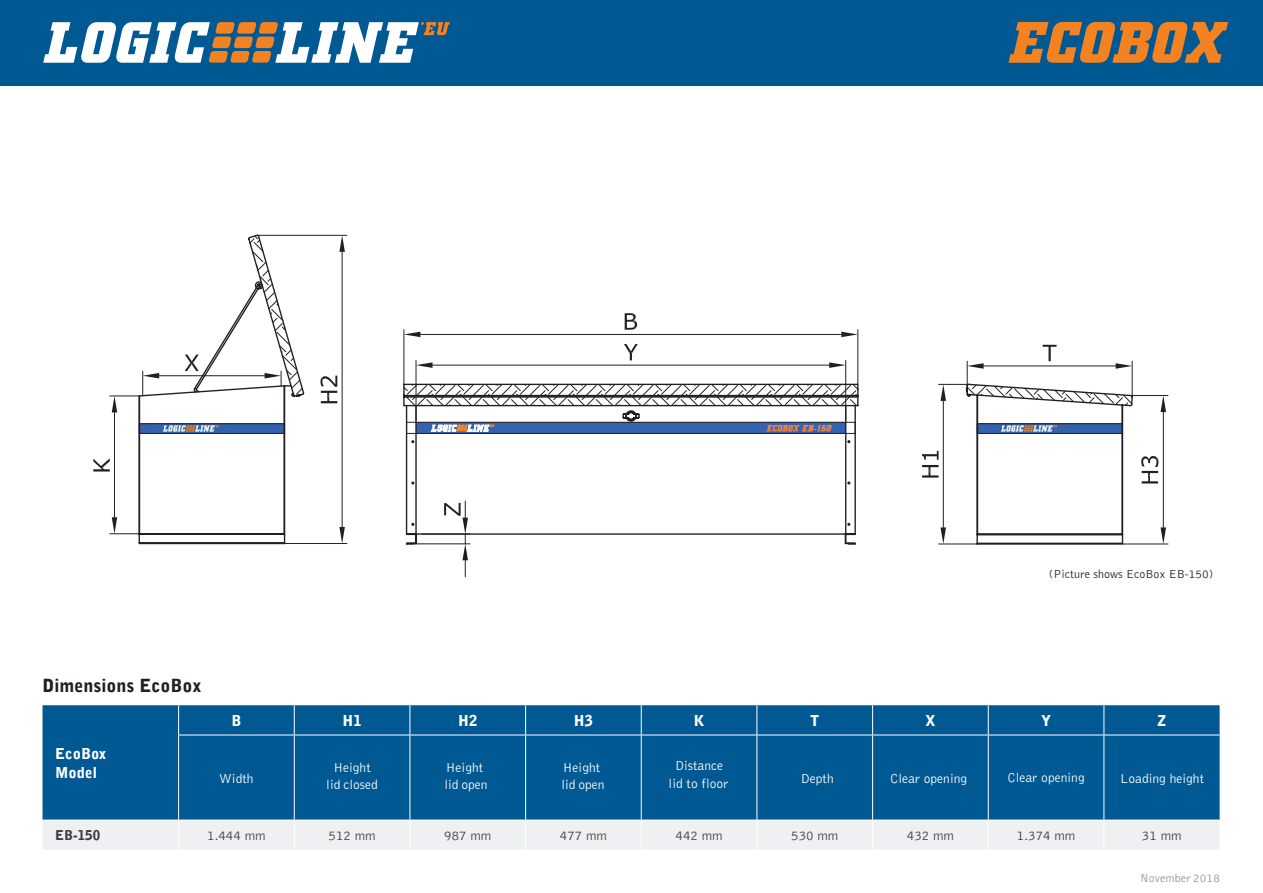
<style>
.page{position:relative;width:1263px;height:893px;background:#fff}
.page>*{position:absolute;margin:0;border:0;box-sizing:border-box;transform-origin:0 0}
.t1{font:italic 700 58.8px "Square Slabserif 711 BT";color:#f58220}
.t2{font:900 18px "Bell Gothic";color:#231f20}
.t3{font:900 15px/19.5px "Bell Gothic";color:#fff}
.t4{font:300 13.5px/16.5px "Bell Gothic Std";color:#fff;text-align:center}
.t5{font:300 13.5px "Bell Gothic Std";color:#3e3e3f}
.t6{font:900 13.5px "Bell Gothic";color:#3e3e3f}
.t7{font:300 12px "Bell Gothic Std";color:#231f20}
.t8{font:300 12px "Bell Gothic Std";color:#939598}
</style>
<div class="page">
<div style="left:0;top:0;width:1263px;height:85px;background:#005992"></div>
<svg style="left:43px;top:22px;width:407px;height:41px"></svg>
<svg style="left:937px;top:434px;width:197px;height:111px"></svg>
<svg style="left:138px;top:234px;width:721px;height:311px"></svg>
<hr style="left:159px;top:375px;width:106px;height:1px;background:#231f20">
<svg style="left:142px;top:371px;width:17px;height:25px"></svg>
<hr style="left:342px;top:252px;width:1px;height:275px;background:#231f20">
<hr style="left:285px;top:543px;width:62px;height:1px;background:#231f20">
<hr style="left:257px;top:235px;width:90px;height:1px;background:#231f20">
<svg style="left:339px;top:235px;width:6px;height:17px"></svg>
<svg style="left:339px;top:527px;width:6px;height:16px"></svg>
<svg style="left:320px;top:376px;width:17px;height:27px"></svg>
<hr style="left:114px;top:412px;width:1px;height:105px;background:#231f20">
<hr style="left:110px;top:396px;width:30px;height:1px;background:#231f20">
<hr style="left:110px;top:533px;width:30px;height:1px;background:#231f20">
<svg style="left:112px;top:517px;width:5px;height:17px"></svg>
<svg style="left:112px;top:396px;width:5px;height:16px"></svg>
<svg style="left:93px;top:458px;width:17px;height:13px"></svg>
<hr style="left:420px;top:334px;width:421px;height:1px;background:#231f20">
<hr style="left:857px;top:330px;width:1px;height:54px;background:#231f20">
<hr style="left:403px;top:330px;width:1px;height:54px;background:#231f20">
<svg style="left:404px;top:332px;width:16px;height:5px"></svg>
<svg style="left:841px;top:332px;width:17px;height:5px"></svg>
<svg style="left:625px;top:313px;width:12px;height:17px"></svg>
<hr style="left:421px;top:534px;width:49px;height:1px;background:#231f20">
<hr style="left:413px;top:543px;width:57px;height:1px;background:#231f20">
<svg style="left:444px;top:501px;width:24px;height:76px"></svg>
<hr style="left:943px;top:401px;width:1px;height:126px;background:#231f20">
<hr style="left:938px;top:544px;width:39px;height:1px;background:#231f20">
<svg style="left:940px;top:527px;width:6px;height:17px"></svg>
<svg style="left:922px;top:451px;width:16px;height:27px"></svg>
<hr style="left:1163px;top:412px;width:1px;height:115px;background:#231f20">
<hr style="left:1122px;top:544px;width:46px;height:1px;background:#231f20">
<hr style="left:1131px;top:395px;width:37px;height:1px;background:#231f20">
<svg style="left:1160px;top:396px;width:6px;height:16px"></svg>
<svg style="left:1160px;top:527px;width:6px;height:17px"></svg>
<svg style="left:1141px;top:456px;width:17px;height:27px"></svg>
<svg style="left:403px;top:344px;width:730px;height:90px"></svg>
<svg style="left:185px;top:235px;width:118px;height:162px"></svg>
<div style="left:43px;top:705px;width:1176px;height:115px;background:#005992"></div>
<div style="left:43px;top:821px;width:1176px;height:29px;background:#eff0f1"></div>
<hr style="left:178px;top:705px;width:1px;height:30px;background:#fff">
<hr style="left:294px;top:705px;width:1px;height:30px;background:#fff">
<hr style="left:410px;top:705px;width:1px;height:30px;background:#fff">
<hr style="left:525px;top:705px;width:1px;height:30px;background:#fff">
<hr style="left:641px;top:705px;width:1px;height:30px;background:#fff">
<hr style="left:756px;top:705px;width:1px;height:30px;background:#fff">
<hr style="left:872px;top:705px;width:1px;height:30px;background:#fff">
<hr style="left:988px;top:705px;width:1px;height:30px;background:#fff">
<hr style="left:1103px;top:705px;width:1px;height:30px;background:#fff">
<hr style="left:178px;top:735px;width:116px;height:1px;background:#fff">
<hr style="left:178px;top:735px;width:1px;height:85px;background:#fff">
<hr style="left:294px;top:735px;width:116px;height:1px;background:#fff">
<hr style="left:294px;top:735px;width:1px;height:85px;background:#fff">
<hr style="left:410px;top:735px;width:116px;height:1px;background:#fff">
<hr style="left:410px;top:735px;width:1px;height:85px;background:#fff">
<hr style="left:526px;top:735px;width:115px;height:1px;background:#fff">
<hr style="left:525px;top:735px;width:1px;height:85px;background:#fff">
<hr style="left:641px;top:735px;width:116px;height:1px;background:#fff">
<hr style="left:641px;top:735px;width:1px;height:85px;background:#fff">
<hr style="left:757px;top:735px;width:116px;height:1px;background:#fff">
<hr style="left:756px;top:735px;width:1px;height:85px;background:#fff">
<hr style="left:873px;top:735px;width:115px;height:1px;background:#fff">
<hr style="left:872px;top:735px;width:1px;height:85px;background:#fff">
<hr style="left:988px;top:735px;width:116px;height:1px;background:#fff">
<hr style="left:988px;top:735px;width:1px;height:85px;background:#fff">
<hr style="left:1104px;top:735px;width:115px;height:1px;background:#fff">
<hr style="left:1103px;top:735px;width:1px;height:85px;background:#fff">
<hr style="left:178px;top:820px;width:1px;height:30px;background:#fff">
<hr style="left:294px;top:820px;width:1px;height:30px;background:#fff">
<hr style="left:410px;top:820px;width:1px;height:30px;background:#fff">
<hr style="left:525px;top:820px;width:1px;height:30px;background:#fff">
<hr style="left:641px;top:820px;width:1px;height:30px;background:#fff">
<hr style="left:756px;top:820px;width:1px;height:30px;background:#fff">
<hr style="left:872px;top:820px;width:1px;height:30px;background:#fff">
<hr style="left:988px;top:820px;width:1px;height:30px;background:#fff">
<hr style="left:1103px;top:820px;width:1px;height:30px;background:#fff">
<h1 class="t1" style="left:1007px;top:6px;width:231px">ECOBOX</h1>
<p class="t7" style="left:1049px;top:568px;width:166px">(Picture shows EcoBox EB-150)</p>
<h2 class="t2" style="left:43px;top:675px;width:160px">Dimensions EcoBox</h2>
<p class="t3" style="left:55px;top:744px;width:53px">EcoBox<br>Model</p>
<p class="t3" style="left:231px;top:711px;width:12px">B</p>
<p class="t3" style="left:342px;top:711px;width:21px">H1</p>
<p class="t3" style="left:458px;top:711px;width:21px">H2</p>
<p class="t3" style="left:574px;top:711px;width:21px">H3</p>
<p class="t3" style="left:694px;top:711px;width:12px">K</p>
<p class="t3" style="left:810px;top:711px;width:11px">T</p>
<p class="t3" style="left:925px;top:711px;width:12px">X</p>
<p class="t3" style="left:1041px;top:711px;width:12px">Y</p>
<p class="t3" style="left:1157px;top:711px;width:11px">Z</p>
<p class="t4" style="left:219px;top:770px;width:36px">Width</p>
<p class="t4" style="left:326px;top:760px;width:53px">Height lid closed</p>
<p class="t4" style="left:669px;top:757px;width:61px;line-height:18px">Distance lid to floor</p>
<p class="t4" style="left:444px;top:760px;width:45px;text-align:left">Height lid open</p>
<p class="t4" style="left:561px;top:760px;width:45px;text-align:left">Height lid open</p>
<p class="t4" style="left:801px;top:770px;width:34px">Depth</p>
<p class="t4" style="left:890px;top:770px;width:79px">Clear opening</p>
<p class="t4" style="left:1007px;top:770px;width:79px">Clear opening</p>
<p class="t4" style="left:1120px;top:770px;width:85px">Loading height</p>
<p class="t6" style="left:55px;top:827px;width:47px">EB-150</p>
<p class="t5" style="left:207px;top:828px;width:60px">1.444 mm</p>
<p class="t5" style="left:328px;top:828px;width:49px">512 mm</p>
<p class="t5" style="left:444px;top:828px;width:49px">987 mm</p>
<p class="t5" style="left:560px;top:828px;width:49px">477 mm</p>
<p class="t5" style="left:675px;top:828px;width:49px">442 mm</p>
<p class="t5" style="left:791px;top:828px;width:49px">530 mm</p>
<p class="t5" style="left:907px;top:828px;width:49px">432 mm</p>
<p class="t5" style="left:1017px;top:828px;width:60px">1.374 mm</p>
<p class="t5" style="left:1142px;top:828px;width:41px">31 mm</p>
<p class="t8" style="left:1140px;top:871px;width:81px">November 2018</p>
</div>
